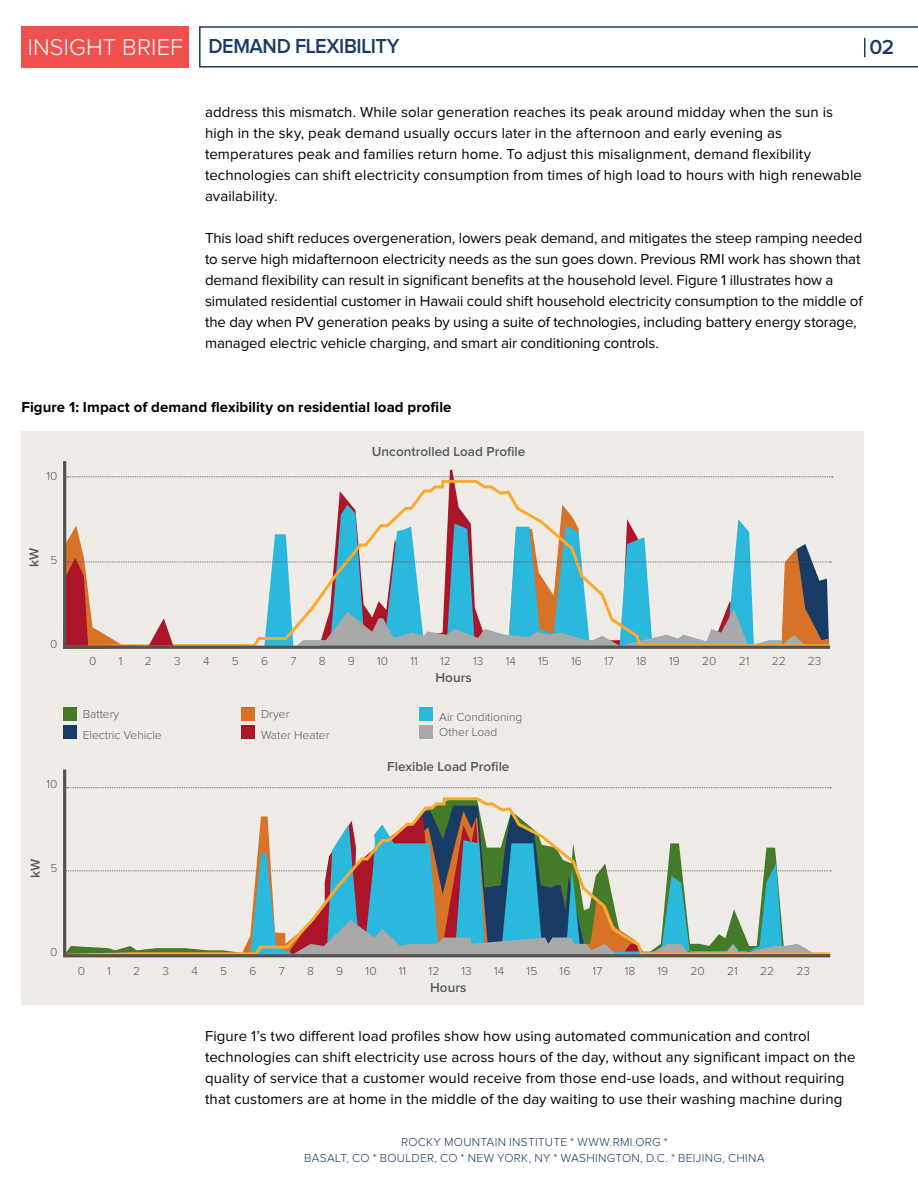
<style>
.page{position:relative;width:918px;height:1188px;background:#fff}
.page>*{position:absolute;margin:0;border:0;box-sizing:border-box;transform-origin:0 0}
.t1{font:600 21px "Proxima Nova";letter-spacing:-.02em;color:#183b66;scale:.95 1}
.t2{font:600 21px "Proxima Nova";letter-spacing:-.02em;color:#183b66}
.t3{font:15px/21px "Proxima Nova";letter-spacing:.005em;color:#000}
.t4{font:700 15px "Proxima Nova";letter-spacing:.005em;color:#000}
.t5{font:600 13.5px "Proxima Nova";color:#58595b}
.t6{font:300 12px/21px "Proxima Nova";color:#58595b}
.t7{font:300 12px/16.5px "Proxima Nova";letter-spacing:.025em;color:#183b66;text-align:center}
.s1{font-weight:300;font-size:23.7px;color:#fff}
</style>
<div class="page">
<div style="left:22px;top:26px;width:167px;height:42px;background:#f0514f"></div>
<svg style="left:199px;top:26px;width:719px;height:42px"></svg>
<div style="left:21px;top:431px;width:843px;height:574px;background:#efece8"></div>
<svg style="left:67px;top:787px;width:764px;height:1px"></svg>
<div style="left:63px;top:707px;width:14px;height:14px;background:#437b29"></div>
<div style="left:63px;top:725px;width:14px;height:14px;background:#183b66"></div>
<div style="left:241px;top:707px;width:14px;height:14px;background:#d87227"></div>
<div style="left:241px;top:725px;width:14px;height:14px;background:#ab1429"></div>
<div style="left:420px;top:707px;width:13px;height:14px;background:#2bb8dd"></div>
<div style="left:420px;top:725px;width:13px;height:14px;background:#a8a9a9"></div>
<svg style="left:319px;top:470px;width:506px;height:8px"></svg>
<svg style="left:66px;top:478px;width:766px;height:85px"></svg>
<svg style="left:66px;top:526px;width:765px;height:123px"></svg>
<svg style="left:67px;top:476px;width:766px;height:1px"></svg>
<svg style="left:63px;top:796px;width:769px;height:162px"></svg>
<hr style="left:65px;top:954px;width:765px;height:3px;background:#575152">
<hr style="left:63px;top:770px;width:3px;height:187px;background:#575152">
<hr style="left:63px;top:461px;width:3px;height:188px;background:#575152">
<h1 class="t1" style="left:28px;top:37px;width:393px"><span class="s1">INSIGHT BRIEF</span> DEMAND FLEXIBILITY</h1>
<h1 class="t2" style="left:869px;top:37px;width:26px">02</h1>
<p class="t3" style="left:205px;top:102px;width:658px">address this mismatch. While solar generation reaches its peak around midday when the sun is high in the sky, peak demand usually occurs later in the afternoon and early evening as temperatures peak and families return home. To adjust this misalignment, demand flexibility technologies can shift electricity consumption from times of high load to hours with high renewable availability.</p>
<p class="t3" style="left:205px;top:228px;width:659px">This load shift reduces overgeneration, lowers peak demand, and mitigates the steep ramping needed to serve high midafternoon electricity needs as the sun goes down. Previous RMI work has shown that demand flexibility can result in significant benefits at the household level. Figure 1 illustrates how a simulated residential customer in Hawaii could shift household electricity consumption to the middle of the day when PV generation peaks by using a suite of technologies, including battery energy storage, managed electric vehicle charging, and smart air conditioning controls.</p>
<p class="t4" style="left:22px;top:400px;width:431px">Figure 1: Impact of demand flexibility on residential load profile</p>
<p class="t6" style="left:46px;top:466px;width:12px">10</p>
<p class="t5" style="left:28px;top:567px;width:20px;rotate:-90deg">kW</p>
<p class="t6" style="left:50px;top:550px;width:8px">5</p>
<p class="t5" style="left:372px;top:445px;width:155px">Uncontrolled Load Profile</p>
<p class="t6" style="left:50px;top:634px;width:9px">0</p>
<p class="t6" style="left:46px;top:775px;width:12px">10</p>
<p class="t6" style="left:89px;top:651px;width:9px">0</p>
<p class="t6" style="left:119px;top:651px;width:5px">1</p>
<p class="t6" style="left:145px;top:651px;width:8px">2</p>
<p class="t6" style="left:174px;top:651px;width:8px">3</p>
<p class="t6" style="left:203px;top:651px;width:8px">4</p>
<p class="t6" style="left:232px;top:651px;width:8px">5</p>
<p class="t6" style="left:261px;top:651px;width:9px">6</p>
<p class="t6" style="left:290px;top:651px;width:8px">7</p>
<p class="t6" style="left:319px;top:651px;width:8px">8</p>
<p class="t6" style="left:348px;top:651px;width:9px">9</p>
<p class="t6" style="left:377px;top:651px;width:12px">10</p>
<p class="t6" style="left:411px;top:651px;width:9px">11</p>
<p class="t6" style="left:440px;top:651px;width:12px">12</p>
<p class="t6" style="left:473px;top:651px;width:12px">13</p>
<p class="t6" style="left:506px;top:651px;width:12px">14</p>
<p class="t6" style="left:538px;top:651px;width:12px">15</p>
<p class="t6" style="left:571px;top:651px;width:12px">16</p>
<p class="t6" style="left:604px;top:651px;width:11px">17</p>
<p class="t6" style="left:636px;top:651px;width:12px">18</p>
<p class="t6" style="left:669px;top:651px;width:12px">19</p>
<p class="t6" style="left:702px;top:651px;width:16px">20</p>
<p class="t6" style="left:739px;top:651px;width:12px">21</p>
<p class="t6" style="left:772px;top:651px;width:15px">22</p>
<p class="t6" style="left:808px;top:651px;width:15px">23</p>
<p class="t5" style="left:436px;top:671px;width:38px">Hours</p>
<p class="t6" style="left:83px;top:704px;width:80px">Battery<br>Electric Vehicle</p>
<p class="t6" style="left:261px;top:704px;width:70px">Dryer<br>Water Heater</p>
<p class="t6" style="left:439px;top:710px;width:85px;line-height:15px">Air Conditioning<br>Other Load</p>
<p class="t5" style="left:387px;top:761px;width:124px">Flexible Load Profile</p>
<p class="t5" style="left:29px;top:878px;width:20px;rotate:-90deg">kW</p>
<p class="t6" style="left:50px;top:859px;width:8px">5</p>
<p class="t6" style="left:50px;top:943px;width:9px">0</p>
<p class="t6" style="left:78px;top:961px;width:9px">0</p>
<p class="t6" style="left:107px;top:961px;width:5px">1</p>
<p class="t6" style="left:133px;top:961px;width:8px">2</p>
<p class="t6" style="left:163px;top:961px;width:8px">3</p>
<p class="t6" style="left:191px;top:961px;width:8px">4</p>
<p class="t6" style="left:220px;top:961px;width:8px">5</p>
<p class="t6" style="left:250px;top:961px;width:9px">6</p>
<p class="t6" style="left:279px;top:961px;width:8px">7</p>
<p class="t6" style="left:307px;top:961px;width:8px">8</p>
<p class="t6" style="left:336px;top:961px;width:9px">9</p>
<p class="t6" style="left:366px;top:961px;width:12px">10</p>
<p class="t6" style="left:399px;top:961px;width:9px">11</p>
<p class="t6" style="left:429px;top:961px;width:12px">12</p>
<p class="t6" style="left:462px;top:961px;width:12px">13</p>
<p class="t6" style="left:494px;top:961px;width:12px">14</p>
<p class="t6" style="left:527px;top:961px;width:12px">15</p>
<p class="t6" style="left:560px;top:961px;width:12px">16</p>
<p class="t6" style="left:593px;top:961px;width:11px">17</p>
<p class="t6" style="left:625px;top:961px;width:12px">18</p>
<p class="t6" style="left:658px;top:961px;width:12px">19</p>
<p class="t6" style="left:691px;top:961px;width:16px">20</p>
<p class="t6" style="left:727px;top:961px;width:12px">21</p>
<p class="t6" style="left:760px;top:961px;width:15px">22</p>
<p class="t6" style="left:796px;top:961px;width:15px">23</p>
<p class="t5" style="left:430px;top:981px;width:38px">Hours</p>
<p class="t3" style="left:205px;top:1026px;width:652px">Figure 1’s two different load profiles show how using automated communication and control technologies can shift electricity use across hours of the day, without any significant impact on the quality of service that a customer would receive from those end-use loads, and without requiring that customers are at home in the middle of the day waiting to use their washing machine during</p>
<p class="t7" style="left:304px;top:1134px;width:462px">ROCKY MOUNTAIN INSTITUTE * WWW.RMI.ORG *<br>BASALT, CO * BOULDER, CO * NEW YORK, NY * WASHINGTON, D.C. * BEIJING, CHINA</p>
</div>
